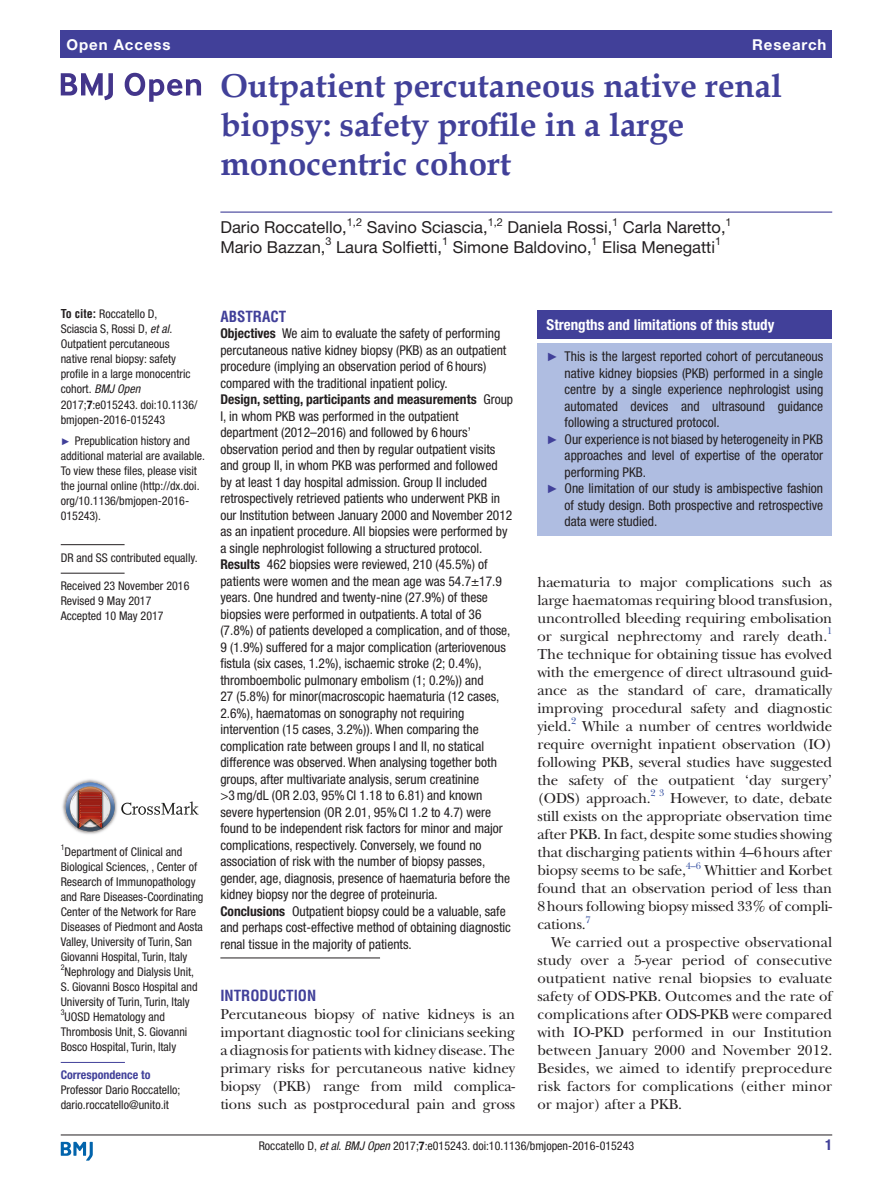
<style>
.page{position:relative;width:893px;height:1191px;background:#fff}
.page>*{position:absolute;margin:0;border:0;box-sizing:border-box;transform-origin:0 0}
.t1{font:700 33px/39px "Book Antiqua";color:#414099}
.t2{font:16.5px "Helvetica Neue LT Std";color:#231f20}
.t3{font:15px/18px "New Baskerville";letter-spacing:-.015em;color:#231f20;text-align:justify}
.t4{font:700 condensed 15px "Helvetica Neue LT Std";color:#fff}
.t5{font:700 15px "Helvetica Neue LT Std";letter-spacing:.065em;color:#fff}
.t6{font:700 condensed 15px "Helvetica LT Std";color:#414099}
.t7{font:700 condensed 15px "Helvetica";color:#414099}
.t8{font:700 condensed 15px "Helvetica Neue LT Std";color:#414099}
.t9{font:condensed 13.5px/16.5px "Helvetica Neue LT Std";color:#231f20}
.t10{font:condensed 12px/15px "Helvetica Neue LT Std";color:#231f20}
.t11{font:700 condensed 12px "Helvetica Neue LT Std";color:#414099}
.t12{font:10.95px "Helvetica Neue LT Std";color:#231f20}
.t13{font:9.9px "New Baskerville";color:#3853a3}
.t14{font:condensed 7.95px "Helvetica Neue LT Std";color:#231f20}
.s1{font-family:"Helvetica LT Std";font-weight:700}
.s2{font-style:italic}
.s3{font-weight:700}
.s4{font-family:"Arial";font-stretch:normal;font-size:9.75px;color:#414099}
.s5{font-family:"Arial";font-stretch:normal;font-size:12px;color:#414099}
</style>
<div class="page">
<hr style="left:61px;top:1134px;width:771px;height:1px;background:#231f20">
<svg style="left:61px;top:1141px;width:32px;height:19px"></svg>
<div style="left:61px;top:31px;width:771px;height:27px;background:#414099"></div>
<hr style="left:220px;top:957px;width:160px;height:1px;background:#231f20">
<hr style="left:220px;top:211px;width:612px;height:2px;background:#414099">
<hr style="left:61px;top:544px;width:64px;height:1px;background:#231f20">
<hr style="left:61px;top:573px;width:64px;height:1px;background:#231f20">
<hr style="left:61px;top:1062px;width:64px;height:1px;background:#414099">
<svg style="left:61px;top:73px;width:52px;height:27px"></svg>
<svg style="left:125px;top:73px;width:76px;height:29px"></svg>
<img style="left:62px;top:779px;width:55px;height:55px">
<svg style="left:66px;top:782px;width:49px;height:49px;background:#a78588"></svg>
<svg style="left:121px;top:801px;width:78px;height:13px"></svg>
<div style="left:538px;top:310px;width:294px;height:28px;background:#414099"></div>
<div style="left:538px;top:343px;width:294px;height:192px;background:#afbde1"></div>
<p class="t5" style="left:66px;top:35px;width:106px">Open Access</p>
<p class="t5" style="left:752px;top:35px;width:76px">Research</p>
<h1 class="t1" style="left:220px;top:66px;width:563px">Outpatient percutaneous native renal biopsy: safety profile in a large monocentric cohort</h1>
<p class="t2" style="left:220px;top:218px;width:128px">Dario Roccatello,</p>
<p class="t12" style="left:347px;top:215px;width:17px">1,2</p>
<p class="t2" style="left:367px;top:218px;width:122px">Savino Sciascia,</p>
<p class="t12" style="left:488px;top:215px;width:17px">1,2</p>
<p class="t2" style="left:507px;top:218px;width:106px">Daniela Rossi,</p>
<p class="t12" style="left:612px;top:215px;width:8px">1</p>
<p class="t2" style="left:623px;top:218px;width:104px">Carla Naretto,</p>
<p class="t12" style="left:726px;top:215px;width:8px">1</p>
<p class="t2" style="left:220px;top:237px;width:107px">Mario Bazzan,</p>
<p class="t12" style="left:325px;top:235px;width:8px">3</p>
<p class="t2" style="left:336px;top:237px;width:108px">Laura Solfietti,</p>
<p class="t12" style="left:442px;top:235px;width:8px">1</p>
<p class="t2" style="left:453px;top:237px;width:140px">Simone Baldovino,</p>
<p class="t12" style="left:592px;top:235px;width:8px">1</p>
<p class="t2" style="left:602px;top:237px;width:114px">Elisa Menegatti</p>
<p class="t12" style="left:715px;top:235px;width:8px">1</p>
<p class="t10" style="left:61px;top:307px;width:138px"><span class="s1">TO CITE:</span> Roccatello D,<br>Sciascia S, Rossi D, <span class="s2">et al</span>.<br>Outpatient percutaneous native renal biopsy: safety profile in a large monocentric cohort. <span class="s2">BMJ Open<br></span>2017;<span class="s3">7</span>:e015243. doi:10.1136/ bmjopen-2016-015243</p>
<p class="t10" style="left:61px;top:433px;width:146px"><span class="s4">►</span> Prepublication history and additional material are available.<br>To view these files, please visit the journal online (http://dx.doi. org/10.1136/bmjopen-2016-<br>015243).</p>
<p class="t10" style="left:61px;top:550px;width:138px">DR and SS contributed equally.</p>
<p class="t10" style="left:61px;top:578px;width:130px">Received 23 November 2016<br>Revised 9 May 2017<br>Accepted 10 May 2017</p>
<p class="t14" style="left:61px;top:843px;width:5px">1</p>
<p class="t10" style="left:61px;top:844px;width:144px;text-indent:4px">Department of Clinical and<br>Biological Sciences, , Center of<br>Research of Immunopathology and Rare Diseases-Coordinating<br>Center of the Network for Rare<br>Diseases of Piedmont and Aosta<br>Valley, University of Turin, San<br>Giovanni Hospital, Turin, Italy</p>
<p class="t14" style="left:61px;top:963px;width:5px">2</p>
<p class="t10" style="left:61px;top:964px;width:138px;text-indent:4px">Nephrology and Dialysis Unit,<br>S. Giovanni Bosco Hospital and<br>University of Turin, Turin, Italy<br><sup>3</sup>UOSD Hematology and<br>Thrombosis Unit, S. Giovanni<br>Bosco Hospital, Turin, Italy</p>
<p class="t11" style="left:61px;top:1067px;width:91px">Correspondence to</p>
<p class="t10" style="left:61px;top:1082px;width:121px">Professor Dario Roccatello; dario.roccatello@unito.it</p>
<p class="t7" style="left:220px;top:307px;width:67px">ABSTRACT</p>
<p class="t9" style="left:220px;top:325px;width:294px"><span class="s3">Objectives</span> We aim to evaluate the safety of performing percutaneous native kidney biopsy (PKB) as an outpatient procedure (implying an observation period of 6 hours) compared with the traditional inpatient policy.<br><span class="s3">Design, setting, participants and measurements</span> Group I, in whom PKB was performed in the outpatient department (2012–2016) and followed by 6 hours’ observation period and then by regular outpatient visits and group II, in whom PKB was performed and followed<br>by at least 1 day hospital admission. Group II included retrospectively retrieved patients who underwent PKB in our Institution between January 2000 and November 2012 as an inpatient procedure. All biopsies were performed by a single nephrologist following a structured protocol.<br><span class="s3">Results</span> 462 biopsies were reviewed, 210 (45.5%) of patients were women and the mean age was 54.7±17.9 years. One hundred and twenty-nine (27.9%) of these biopsies were performed in outpatients. A total of 36 (7.8%) of patients developed a complication, and of those, 9 (1.9%) suffered for a major complication (arteriovenous fistula (six cases, 1.2%), ischaemic stroke (2; 0.4%), thromboembolic pulmonary embolism (1; 0.2%)) and<br>27 (5.8%) for minor(macroscopic haematuria (12 cases, 2.6%), haematomas on sonography not requiring intervention (15 cases, 3.2%)). When comparing the complication rate between groups I and II, no statical difference was observed. When analysing together both groups, after multivariate analysis, serum creatinine &gt;3mg/dL (OR 2.03, 95%CI 1.18 to 6.81) and known severe hypertension (OR 2.01, 95%CI 1.2 to 4.7) were found to be independent risk factors for minor and major complications, respectively. Conversely, we found no association of risk with the number of biopsy passes, gender, age, diagnosis, presence of haematuria before the kidney biopsy nor the degree of proteinuria.<br><span class="s3">Conclusions</span> Outpatient biopsy could be a valuable, safe and perhaps cost-effective method of obtaining diagnostic renal tissue in the majority of patients.</p>
<p class="t6" style="left:220px;top:986px;width:97px">INTRODUCTION</p>
<p class="t3" style="left:220px;top:1005px;width:296px">Percutaneous biopsy of native kidneys is an important diagnostic tool for clinicians seeking a diagnosis for patients with kidney disease. The primary risks for percutaneous native kidney biopsy (PKB) range from mild complica&shy;tions such as postprocedural pain and gross</p>
<p class="t4" style="left:547px;top:315px;width:229px">Strengths and limitations of this study</p>
<p class="t9" style="left:547px;top:348px;width:278px"><span class="s5">►</span> This is the largest reported cohort of percutaneous</p>
<p class="t9" style="left:565px;top:365px;width:260px">native kidney biopsies (PKB) performed in a single</p>
<p class="t9" style="left:565px;top:381px;width:260px">centre by a single experience nephrologist using</p>
<p class="t9" style="left:565px;top:398px;width:260px">automated devices and ultrasound guidance</p>
<p class="t9" style="left:565px;top:414px;width:157px">following a structured protocol.</p>
<p class="t9" style="left:547px;top:431px;width:278px"><span class="s5">►</span> Our experience is not biased by heterogeneity in PKB</p>
<p class="t9" style="left:565px;top:447px;width:260px">approaches and level of expertise of the operator</p>
<p class="t9" style="left:565px;top:464px;width:83px">performing PKB.</p>
<p class="t9" style="left:547px;top:480px;width:278px"><span class="s5">►</span> One limitation of our study is ambispective fashion</p>
<p class="t9" style="left:565px;top:497px;width:260px">of study design. Both prospective and retrospective</p>
<p class="t9" style="left:565px;top:513px;width:94px">data were studied.</p>
<p class="t3" style="left:538px;top:573px;width:296px">haematuria to major complications such as large haematomas requiring blood transfusion, uncontrolled bleeding requiring embolisation or surgical nephrectomy and rarely death.</p>
<p class="t13" style="left:827px;top:625px;width:7px">1</p>
<p class="t3" style="left:538px;top:645px;width:296px">The technique for obtaining tissue has evolved with the emergence of direct ultrasound guid&shy;ance as the standard of care, dramatically improving procedural safety and diagnostic yield.</p>
<p class="t13" style="left:571px;top:715px;width:7px">2</p>
<p class="t3" style="left:538px;top:717px;width:296px;text-indent:45px">While a number of centres worldwide require overnight inpatient observation (IO) following PKB, several studies have suggested the safety of the outpatient ‘day surgery’ (ODS) approach.</p>
<p class="t13" style="left:650px;top:787px;width:15px">2 3</p>
<p class="t3" style="left:538px;top:789px;width:296px;text-indent:132px">However, to date, debate still exists on the appropriate observation time after PKB. In fact, despite some studies showing that discharging patients within 4–6hours after biopsy seems to be safe,<sup>4–6</sup> Whittier and Korbet found that an observation period of less than 8hours following biopsy missed 33% of compli&shy;cations.</p>
<p class="t13" style="left:586px;top:913px;width:7px">7</p>
<p class="t3" style="left:538px;top:933px;width:296px;text-indent:14px">We carried out a prospective observational study over a 5-year period of consecutive outpatient native renal biopsies to evaluate safety of ODS-PKB. Outcomes and the rate of complications after ODS-PKB were compared with IO-PKD performed in our Institution between January 2000 and November 2012.<br>Besides, we aimed to identify preprocedure risk factors for complications (either minor or major) after a PKB.</p>
<p class="t10" style="left:259px;top:1137px;width:377px">Roccatello D, <span class="s2">et al</span>. <span class="s2">BMJ Open</span> 2017;<span class="s3">7</span>:e015243. doi:10.1136/bmjopen-2016-015243</p>
<p class="t8" style="left:825px;top:1135px;width:9px">1</p>
</div>
